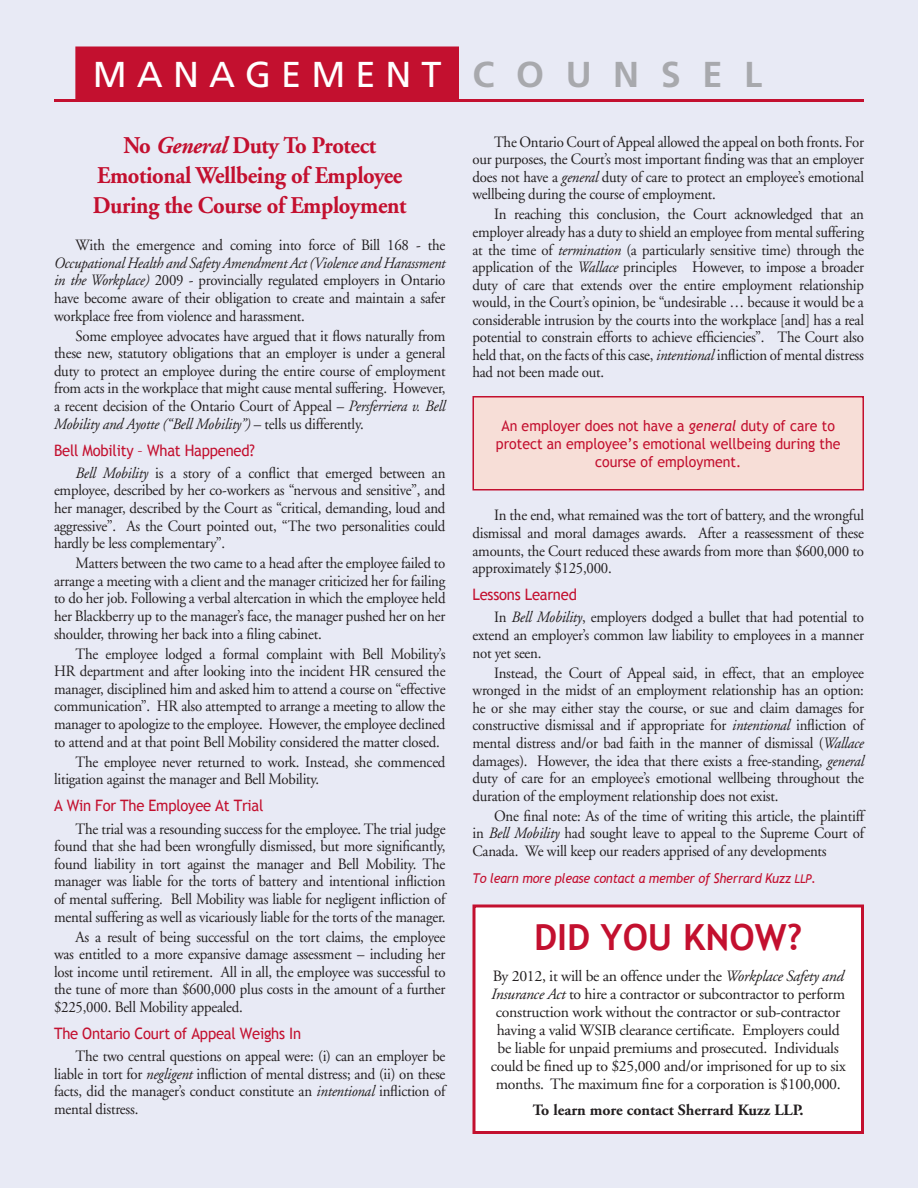
<style>
.page{position:relative;width:918px;height:1188px;background:#e8eaf5}
.page>*{position:absolute;margin:0;border:0;box-sizing:border-box;transform-origin:0 0}
.t1{font:36px "Frutiger";letter-spacing:.28em;color:#fff}
.t2{font:700 36px "Trebuchet MS";color:#c3102f}
.Main_Text{font:700 24px/30px "Adobe Garamond";letter-spacing:-.015em;color:#c3102f;text-align:center;scale:.94 1}
.Main_Text-2{font:15.75px/17.5px "Adobe Garamond";letter-spacing:-.015em;color:#231f20;text-align:justify;scale:.94 1}
.Main_Text-3{font:15.75px/18px "Adobe Garamond";letter-spacing:-.015em;color:#231f20;text-align:center}
.Red_Subheading_Text{font:15.75px "Trebuchet MS";letter-spacing:-.015em;color:#c3102f;scale:.94 1}
.t3{font:700 15.75px "Adobe Garamond";color:#231f20}
.Red_Subheading_Text-2{font:15px/18px "Trebuchet MS";color:#c3102f;text-align:center;scale:.94 1}
.Red_Subheading_Text-3{font:italic 13.5px "Trebuchet MS";letter-spacing:-.015em;color:#c3102f;scale:.94 1}
.s1{font-weight:700;color:#a8a9ad}
.s2{font-style:italic}
.s3{font-size:12px}
</style>
<div class="page">
<div style="left:75px;top:46px;width:384px;height:54px;background:#c3102f;border:3px solid #c3102f"></div>
<hr style="left:54px;top:99px;width:810px;height:3px;background:#c3102f">
<div style="left:473px;top:397px;width:390px;height:93px;background:#f7ded7"></div>
<div style="left:472px;top:396px;width:392px;height:94px;border:2px solid #c3102f"></div>
<div style="left:474px;top:906px;width:388px;height:226px;background:#fff"></div>
<div style="left:472px;top:904px;width:392px;height:230px;border:3px solid #c3102f"></div>
<p class="t1" style="left:93px;top:53px;width:671px">MANAGEMENT <span class="s1">C O U N S E L</span></p>
<p class="Main_Text" style="left:93px;top:130px;width:335px">No <span class="s2">General</span> Duty To Protect<br>Emotional Wellbeing of Employee<br>During the Course of Employment</p>
<p class="Main_Text-2" style="left:54px;top:237px;width:418px;text-indent:22px">With the emergence and coming into force of Bill 168 - the <span class="s2">Occupational Health and Safety Amendment Act (Violence and Harassment in the Workplace)</span> 2009 - provincially regulated employers in Ontario have become aware of their obligation to create and maintain a safer workplace free from violence and harassment.</p>
<p class="Main_Text-2" style="left:54px;top:327px;width:418px;text-indent:22px">Some employee advocates have argued that it flows naturally from these new, statutory obligations that an employer is under a general duty to protect an employee during the entire course of employment from acts in the workplace that might cause mental suffering. However, a recent decision of the Ontario Court of Appeal – <span class="s2">Persferriera v. Bell Mobility and Ayotte (“Bell Mobility”)</span> – tells us differently.</p>
<p class="Red_Subheading_Text" style="left:54px;top:441px;width:215px">Bell Mobility – What Happened?</p>
<p class="Main_Text-2" style="left:54px;top:465px;width:418px;text-indent:22px"><span class="s2">Bell Mobility</span> is a story of a conflict that emerged between an employee, described by her co-workers as “nervous and sensitive”, and her manager, described by the Court as “critical, demanding, loud and aggressive”. As the Court pointed out, “The two personalities could hardly be less complementary”.</p>
<p class="Main_Text-2" style="left:54px;top:555px;width:418px;text-indent:22px">Matters between the two came to a head after the employee failed to arrange a meeting with a client and the manager criticized her for failing to do her job. Following a verbal altercation in which the employee held her Blackberry up to the manager’s face, the manager pushed her on her shoulder, throwing her back into a filing cabinet.</p>
<p class="Main_Text-2" style="left:54px;top:645px;width:418px;text-indent:22px">The employee lodged a formal complaint with Bell Mobility’s HR department and after looking into the incident HR censured the manager, disciplined him and asked him to attend a course on “effective communication”. HR also attempted to arrange a meeting to allow the manager to apologize to the employee. However, the employee declined to attend and at that point Bell Mobility considered the matter closed.</p>
<p class="Main_Text-2" style="left:54px;top:753px;width:418px;text-indent:22px">The employee never returned to work. Instead, she commenced litigation against the manager and Bell Mobility.</p>
<p class="Red_Subheading_Text" style="left:54px;top:796px;width:224px">A Win For The Employee At Trial</p>
<p class="Main_Text-2" style="left:54px;top:820px;width:418px;text-indent:22px">The trial was a resounding success for the employee. The trial judge found that she had been wrongfully dismissed, but more significantly, found liability in tort against the manager and Bell Mobility. The manager was liable for the torts of battery and intentional infliction of mental suffering. Bell Mobility was liable for negligent infliction of mental suffering as well as vicariously liable for the torts of the manager.</p>
<p class="Main_Text-2" style="left:54px;top:928px;width:418px;text-indent:22px">As a result of being successful on the tort claims, the employee was entitled to a more expansive damage assessment – including her lost income until retirement. All in all, the employee was successful to the tune of more than $600,000 plus costs in the amount of a further $225,000. Bell Mobility appealed.</p>
<p class="Red_Subheading_Text" style="left:54px;top:1024px;width:264px">The Ontario Court of Appeal Weighs In</p>
<p class="Main_Text-2" style="left:54px;top:1048px;width:418px;text-indent:22px">The two central questions on appeal were: (i) can an employer be liable in tort for <span class="s2">negligent</span> infliction of mental distress; and (ii) on these facts, did the manager’s conduct constitute an <span class="s2">intentional</span> infliction of mental distress.</p>
<p class="Main_Text-2" style="left:472px;top:133px;width:418px;text-indent:22px">The Ontario Court of Appeal allowed the appeal on both fronts. For our purposes, the Court’s most important finding was that an employer does not have a <span class="s2">general</span> duty of care to protect an employee’s emotional wellbeing during the course of employment.</p>
<p class="Main_Text-2" style="left:472px;top:206px;width:418px;text-indent:22px">In reaching this conclusion, the Court acknowledged that an employer already has a duty to shield an employee from mental suffering at the time of <span class="s2">termination</span> (a particularly sensitive time) through the application of the <span class="s2">Wallace</span> principles However, to impose a broader duty of care that extends over the entire employment relationship would, in the Court’s opinion, be “undesirable … because it would be a considerable intrusion by the courts into the workplace [and] has a real potential to constrain efforts to achieve efficiencies”. The Court also held that, on the facts of this case, <span class="s2">intentional</span> infliction of mental distress had not been made out.</p>
<p class="Red_Subheading_Text-2" style="left:496px;top:417px;width:368px">An employer does not have a <span class="s2">general</span> duty of care to protect an employee’s emotional wellbeing during the course of employment.</p>
<p class="Main_Text-2" style="left:472px;top:507px;width:418px;text-indent:22px">In the end, what remained was the tort of battery, and the wrongful dismissal and moral damages awards. After a reassessment of these amounts, the Court reduced these awards from more than $600,000 to approximately $125,000.</p>
<p class="Red_Subheading_Text" style="left:472px;top:585px;width:113px">Lessons Learned</p>
<p class="Main_Text-2" style="left:472px;top:609px;width:418px;text-indent:22px">In <span class="s2">Bell Mobility</span>, employers dodged a bullet that had potential to extend an employer’s common law liability to employees in a manner not yet seen.</p>
<p class="Main_Text-2" style="left:472px;top:664px;width:418px;text-indent:22px">Instead, the Court of Appeal said, in effect, that an employee wronged in the midst of an employment relationship has an option: he or she may either stay the course, or sue and claim damages for constructive dismissal and if appropriate for <span class="s2">intentional</span> infliction of mental distress and/or bad faith in the manner of dismissal (<span class="s2">Wallace </span>damages). However, the idea that there exists a free-standing, <span class="s2">general </span>duty of care for an employee’s emotional wellbeing throughout the duration of the employment relationship does not exist.</p>
<p class="Main_Text-2" style="left:472px;top:808px;width:418px;text-indent:22px">One final note: As of the time of writing this article, the plaintiff in <span class="s2">Bell Mobility</span> had sought leave to appeal to the Supreme Court of Canada. We will keep our readers apprised of any developments</p>
<p class="Red_Subheading_Text-3" style="left:472px;top:870px;width:367px">To learn more please contact a member of Sherrard Kuzz <span class="s3">LLP</span>.</p>
<p class="t2" style="left:534px;top:914px;width:270px">DID YOU KNOW?</p>
<p class="Main_Text-3" style="left:491px;top:968px;width:357px">By 2012, it will be an offence under the <span class="s2">Workplace Safety and Insurance Act</span> to hire a contractor or subcontractor to perform construction work without the contractor or sub-contractor having a valid WSIB clearance certificate. Employers could be liable for unpaid premiums and prosecuted. Individuals could be fined up to $25,000 and/or imprisoned for up to six months. The maximum fine for a corporation is $100,000.</p>
<p class="t3" style="left:533px;top:1102px;width:272px">To learn more contact Sherrard Kuzz LLP.</p>
</div>
